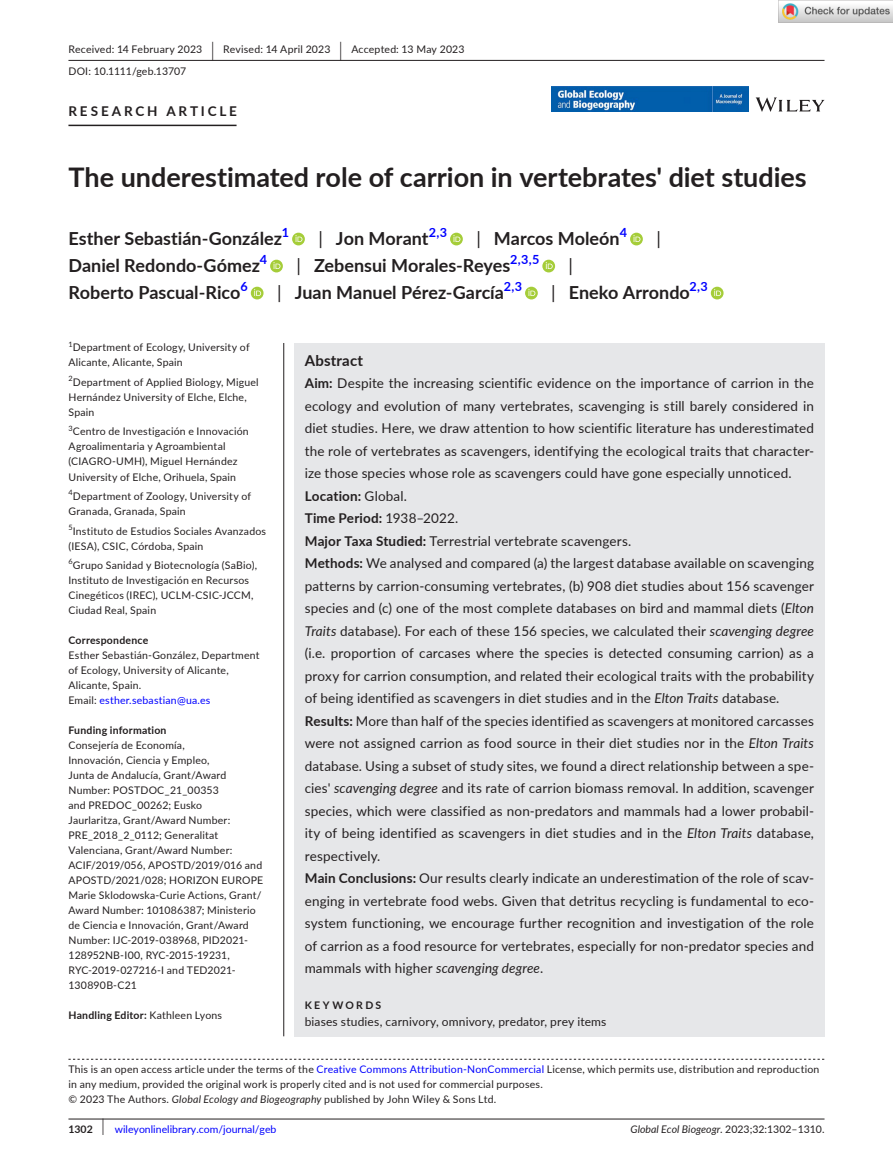
<style>
.page{position:relative;width:893px;height:1174px;background:#fff}
.page>*{position:absolute;margin:0;border:0;box-sizing:border-box;transform-origin:0 0}
.t1{font:700 27px "Lato";color:#231f20}
.t2{font:700 18px "Lato";color:#231f20}
.t3{font:18px "Lato";color:#231f20}
.t4{font:700 15px "Lato";letter-spacing:.015em;color:#231f20}
.t5{font:13.5px/22.5px "Lato";letter-spacing:.01em;color:#231f20}
.t6{font:700 13.5px "Lato";letter-spacing:.21em;color:#231f20}
.t7{font:700 12.6px "Lato";color:#00f}
.t8{font:12px "Lato";letter-spacing:.015em;color:#231f20}
.t9{font:10.5px/15px "Lato";letter-spacing:.02em;color:#231f20}
.t10{font:700 10.5px "Lato";letter-spacing:.02em;color:#231f20}
.t11{font:10.5px "Lato";color:#00f}
.t12{font:italic 10.5px "Lato";color:#231f20}
.t13{font:700 10.5px "Lato";letter-spacing:.22em;color:#231f20}
.t14{font:7.35px "Lato";color:#231f20}
.s1{font-size:19.65px}
.s2{font-weight:400}
.s3{color:#00f}
.s4{font-weight:700}
.s5{font-style:italic}
.s6{font-weight:700;color:#231f20}
.s7{font-size:17.4px;color:#231f20}
.s8{font-style:normal}
</style>
<div class="page">
<hr style="left:68px;top:1118px;width:756px;height:1px;background:#231f20">
<svg style="left:756px;top:97px;width:68px;height:15px"></svg>
<img style="left:551px;top:86px;width:197px;height:26px">
<hr style="left:68px;top:60px;width:756px;height:1px;background:#231f20">
<hr style="left:68px;top:125px;width:169px;height:1px;background:#231f20">
<svg style="left:292px;top:233px;width:13px;height:12px"></svg>
<svg style="left:296px;top:235px;width:6px;height:7px"></svg>
<svg style="left:450px;top:233px;width:13px;height:12px"></svg>
<svg style="left:453px;top:235px;width:7px;height:7px"></svg>
<svg style="left:630px;top:233px;width:13px;height:12px"></svg>
<svg style="left:633px;top:235px;width:7px;height:7px"></svg>
<svg style="left:270px;top:260px;width:13px;height:12px"></svg>
<svg style="left:274px;top:262px;width:6px;height:7px"></svg>
<svg style="left:542px;top:260px;width:13px;height:12px"></svg>
<svg style="left:546px;top:262px;width:7px;height:7px"></svg>
<div style="left:251px;top:287px;width:13px;height:12px;background:#a5cd39;border-radius:50%"></div>
<svg style="left:254px;top:289px;width:7px;height:7px"></svg>
<svg style="left:525px;top:287px;width:13px;height:12px"></svg>
<svg style="left:528px;top:289px;width:7px;height:7px"></svg>
<div style="left:711px;top:287px;width:13px;height:12px;background:#a5cd39;border-radius:50%"></div>
<svg style="left:714px;top:289px;width:7px;height:7px"></svg>
<svg style="left:68px;top:1058px;width:756px;height:1px"></svg>
<div style="left:294px;top:343px;width:530px;height:693px;background:#e6e7e9"></div>
<hr style="left:283px;top:343px;width:1px;height:693px;background:#231f20">
<img style="left:779px;top:0;width:114px;height:23px">
<p class="t9" style="left:68px;top:38px;width:398px;line-height:21.8px">Received: 14 February 2023 <span class="s1">|</span> Revised: 14 April 2023 <span class="s1">|</span> Accepted: 13 May 2023<br>DOI: 10.1111/geb.13707</p>
<p class="t6" style="left:68px;top:101px;width:170px">RESEARCH ARTICLE</p>
<h1 class="t1" style="left:68px;top:157px;width:740px">The underestimated role of carrion in vertebrates' diet studies</h1>
<h2 class="t2" style="left:68px;top:226px;width:215px">Esther Sebastián-González</h2>
<p class="t7" style="left:282px;top:223px;width:9px">1</p>
<h2 class="t2" style="left:318px;top:226px;width:112px"><span class="s2">|</span> Jon Morant</h2>
<p class="t7" style="left:429px;top:223px;width:20px">2,3</p>
<h2 class="t2" style="left:476px;top:226px;width:145px"><span class="s2">|</span> Marcos Moleón</h2>
<p class="t7" style="left:620px;top:223px;width:9px">4</p>
<h2 class="t3" style="left:656px;top:226px;width:6px">|</h2>
<h2 class="t2" style="left:68px;top:253px;width:193px">Daniel Redondo-Gómez</h2>
<p class="t7" style="left:260px;top:250px;width:9px">4</p>
<h2 class="t2" style="left:296px;top:253px;width:215px"><span class="s2">|</span> Zebensui Morales-Reyes</h2>
<p class="t7" style="left:510px;top:250px;width:31px">2,3,5</p>
<h2 class="t3" style="left:569px;top:253px;width:6px">|</h2>
<h2 class="t2" style="left:68px;top:280px;width:173px">Roberto Pascual-Rico</h2>
<p class="t7" style="left:240px;top:277px;width:9px">6</p>
<h2 class="t2" style="left:277px;top:280px;width:228px"><span class="s2">|</span> Juan Manuel Pérez-García</h2>
<p class="t7" style="left:504px;top:277px;width:20px">2,3</p>
<h2 class="t2" style="left:551px;top:280px;width:140px"><span class="s2">|</span> Eneko Arrondo</h2>
<p class="t7" style="left:689px;top:277px;width:20px">2,3</p>
<p class="t14" style="left:68px;top:339px;width:6px">1</p>
<p class="t9" style="left:68px;top:340px;width:183px;text-indent:4px">Department of Ecology, University of<br>Alicante, Alicante, Spain</p>
<p class="t14" style="left:68px;top:373px;width:6px">2</p>
<p class="t9" style="left:68px;top:374px;width:192px;text-indent:4px">Department of Applied Biology, Miguel<br>Hernández University of Elche, Elche,<br>Spain</p>
<p class="t9" style="left:68px;top:424px;width:182px"><sup>3</sup>Centro de Investigación e Innovación Agroalimentaria y Agroambiental (CIAGRO-UMH), Miguel Hernández University of Elche, Orihuela, Spain</p>
<p class="t9" style="left:68px;top:488px;width:184px"><sup>4</sup>Department of Zoology, University of<br>Granada, Granada, Spain</p>
<p class="t9" style="left:68px;top:523px;width:199px"><sup>5</sup>Instituto de Estudios Sociales Avanzados (IESA), CSIC, Córdoba, Spain</p>
<p class="t9" style="left:68px;top:557px;width:190px"><sup>6</sup>Grupo Sanidad y Biotecnología (SaBio), Instituto de Investigación en Recursos Cinegéticos (IREC), UCLM-CSIC-JCCM, Ciudad Real, Spain</p>
<p class="t10" style="left:68px;top:632px;width:81px">Correspondence</p>
<p class="t9" style="left:68px;top:647px;width:193px">Esther Sebastián-González, Department of Ecology, University of Alicante,<br>Alicante, Spain.<br>Email: <span class="s3">esther.sebastian@ua.es</span></p>
<p class="t10" style="left:68px;top:722px;width:100px">Funding information</p>
<p class="t9" style="left:68px;top:737px;width:196px">Consejería de Economía,<br>Innovación, Ciencia y Empleo,<br>Junta de Andalucía, Grant/Award<br>Number: POSTDOC_21_00353<br>and PREDOC_00262; Eusko<br>Jaurlaritza, Grant/Award Number:<br>PRE_2018_2_0112; Generalitat<br>Valenciana, Grant/Award Number:<br>ACIF/2019/056, APOSTD/2019/016 and<br>APOSTD/2021/028; HORIZON EUROPE<br>Marie Sklodowska-Curie Actions, Grant/<br>Award Number: 101086387; Ministerio de Ciencia e Innovación, Grant/Award<br>Number: IJC-2019-038968, PID2021-<br>128952NB-I00, RYC-2015-19231,<br>RYC-2019-027216-I and TED2021-<br>130890B-C21</p>
<p class="t10" style="left:68px;top:1007px;width:155px">Handling Editor: <span class="s2">Kathleen Lyons</span></p>
<p class="t4" style="left:305px;top:349px;width:60px">Abstract</p>
<p class="t5" style="left:305px;top:371px;width:511px"><span class="s4">Aim:</span> Despite the increasing scientific evidence on the importance of carrion in the ecology and evolution of many vertebrates, scavenging is still barely considered in diet studies. Here, we draw attention to how scientific literature has underestimated the role of vertebrates as scavengers, identifying the ecological traits that character&shy;ize those species whose role as scavengers could have gone especially unnoticed.<br><span class="s4">Location:</span> Global.<br><span class="s4">Time Period:</span> 1938–2022.<br><span class="s4">Major Taxa Studied:</span> Terrestrial vertebrate scavengers.<br><span class="s4">Methods:</span> We analysed and compared (a) the largest database available on scavenging patterns by carrion-consuming vertebrates, (b) 908 diet studies about 156 scavenger species and (c) one of the most complete databases on bird and mammal diets (<span class="s5">Elton Traits</span> database). For each of these 156 species, we calculated their <span class="s5">scavenging degree </span>(i.e. proportion of carcases where the species is detected consuming carrion) as a proxy for carrion consumption, and related their ecological traits with the probability of being identified as scavengers in diet studies and in the <span class="s5">Elton Traits</span> database.<br><span class="s4">Results:</span> More than half of the species identified as scavengers at monitored carcasses were not assigned carrion as food source in their diet studies nor in the <span class="s5">Elton Traits </span>database. Using a subset of study sites, we found a direct relationship between a spe&shy;cies' <span class="s5">scavenging degree</span> and its rate of carrion biomass removal. In addition, scavenger species, which were classified as non-predators and mammals had a lower probabil&shy;ity of being identified as scavengers in diet studies and in the <span class="s5">Elton Traits</span> database, respectively.<br><span class="s4">Main Conclusions:</span> Our results clearly indicate an underestimation of the role of scav&shy;enging in vertebrate food webs. Given that detritus recycling is fundamental to eco&shy;system functioning, we encourage further recognition and investigation of the role of carrion as a food resource for vertebrates, especially for non-predator species and mammals with higher <span class="s5">scavenging degree</span>.</p>
<p class="t13" style="left:305px;top:997px;width:78px">KEYWORDS</p>
<p class="t8" style="left:305px;top:1012px;width:303px">biases studies, carnivory, omnivory, predator, prey items</p>
<p class="t9" style="left:68px;top:1061px;width:752px">This is an open access article under the terms of the <span class="s3">Creative Commons Attribution-NonCommercial</span> License, which permits use, distribution and reproduction in any medium, provided the original work is properly cited and is not used for commercial purposes.<br>© 2023 The Authors. <span class="s5">Global Ecology and Biogeography</span> published by John Wiley &amp; Sons Ltd.</p>
<p class="t11" style="left:68px;top:1121px;width:210px"><span class="s6">1302</span> <span class="s7">|</span> wileyonlinelibrary.com/journal/geb</p>
<p class="t12" style="left:631px;top:1121px;width:195px">Global Ecol Biogeogr. <span class="s8">2023;32:1302–1310.</span></p>
</div>
